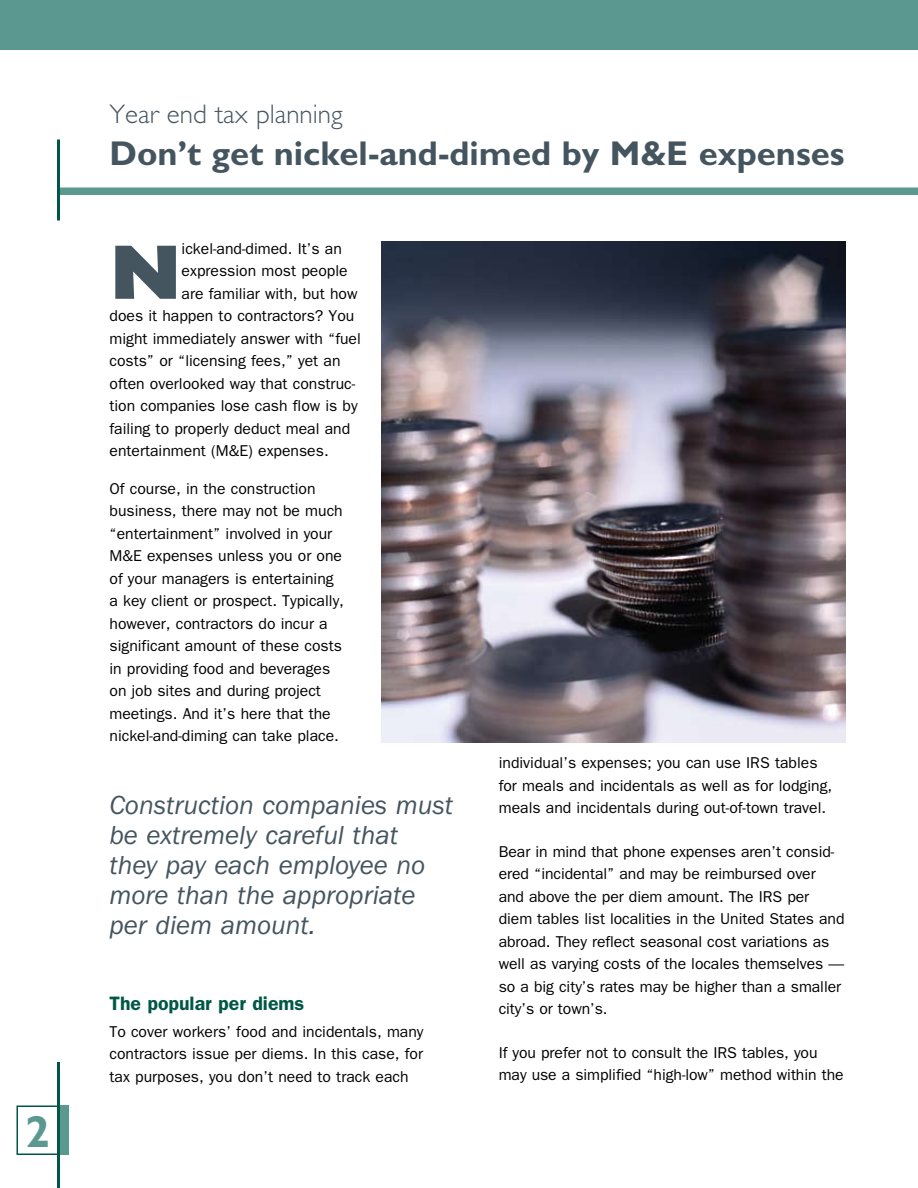
<style>
.page{position:relative;width:918px;height:1188px;background:#fff}
.page>*{position:absolute;margin:0;border:0;box-sizing:border-box;transform-origin:0 0}
.t1{font:800 77.85px "Gill Sans Std";color:#455560}
.t2{font:700 45px "Gill Sans Std";color:#5b9990}
.t3{font:700 34.5px "Gill Sans Std";color:#455560}
.t4{font:italic 27px/30px "ITC Franklin Gothic Std";color:#455560}
.t5{font:300 27px "Gill Sans Std";color:#455560}
.t6{font:600 19.5px "ITC Franklin Gothic Std";color:#005747}
.t7{font:15.75px/22.5px "ITC Franklin Gothic Std";color:#000}
</style>
<div class="page">
<div style="left:58px;top:1106px;width:11px;height:49px;background:#5b9990"></div>
<div style="left:16px;top:1106px;width:44px;height:49px;border:2px solid #005747"></div>
<hr style="left:57px;top:1062px;width:3px;height:126px;background:#005747">
<div style="left:58px;top:188px;width:860px;height:7px;background:#5b9990"></div>
<hr style="left:57px;top:140px;width:3px;height:80px;background:#005747">
<div style="left:0;top:0;width:918px;height:50px;background:#5b9990"></div>
<img style="left:381px;top:242px;width:465px;height:500px">
<h2 class="t2" style="left:25px;top:1105px;width:26px">2</h2>
<h3 class="t5" style="left:110px;top:99px;width:235px">Year end tax planning</h3>
<h3 class="t3" style="left:110px;top:133px;width:737px">Don’t get nickel-and-dimed by M&amp;E expenses</h3>
<h1 class="t1" style="left:110px;top:227px;width:74px">N</h1>
<p class="t7" style="left:182px;top:237px;width:162px">ickel-and-dimed. It’s an</p>
<p class="t7" style="left:182px;top:260px;width:168px">expression most people</p>
<p class="t7" style="left:182px;top:282px;width:177px">are familiar with, but how</p>
<p class="t7" style="left:110px;top:305px;width:246px">does it happen to contractors? You</p>
<p class="t7" style="left:110px;top:327px;width:253px">might immediately answer with “fuel</p>
<p class="t7" style="left:110px;top:350px;width:233px">costs” or “licensing fees,” yet an</p>
<p class="t7" style="left:110px;top:372px;width:247px">often overlooked way that construc-</p>
<p class="t7" style="left:110px;top:395px;width:250px">tion companies lose cash flow is by</p>
<p class="t7" style="left:110px;top:417px;width:242px">failing to properly deduct meal and</p>
<p class="t7" style="left:110px;top:440px;width:221px">entertainment (M&amp;E) expenses.</p>
<p class="t7" style="left:110px;top:477px;width:236px">Of course, in the construction business, there may not be much “entertainment” involved in your<br>M&amp;E expenses unless you or one of your managers is entertaining a key client or prospect. Typically, however, contractors do incur a significant amount of these costs in providing food and beverages on job sites and during project meetings. And it’s here that the nickel-and-diming can take place.</p>
<h3 class="t4" style="left:110px;top:790px;width:345px">Construction companies must be extremely careful that<br>they pay each employee no more than the appropriate per diem amount.</h3>
<p class="t6" style="left:110px;top:992px;width:196px">The popular per diems</p>
<p class="t7" style="left:110px;top:1020px;width:316px;text-align:justify">To cover workers’ food and incidentals, many contractors issue per diems. In this case, for tax purposes, you don’t need to track each</p>
<p class="t7" style="left:499px;top:752px;width:335px">individual’s expenses; you can use IRS tables for meals and incidentals as well as for lodging, meals and incidentals during out-of-town travel.</p>
<p class="t7" style="left:499px;top:840px;width:347px">Bear in mind that phone expenses aren’t consid&shy;ered “incidental” and may be reimbursed over and above the per diem amount. The IRS per diem tables list localities in the United States and abroad. They reflect seasonal cost variations as well as varying costs of the locales themselves — so a big city’s rates may be higher than a smaller city’s or town’s.</p>
<p class="t7" style="left:499px;top:1041px;width:346px">If you prefer not to consult the IRS tables, you may use a simplified “high-low” method within the</p>
</div>
